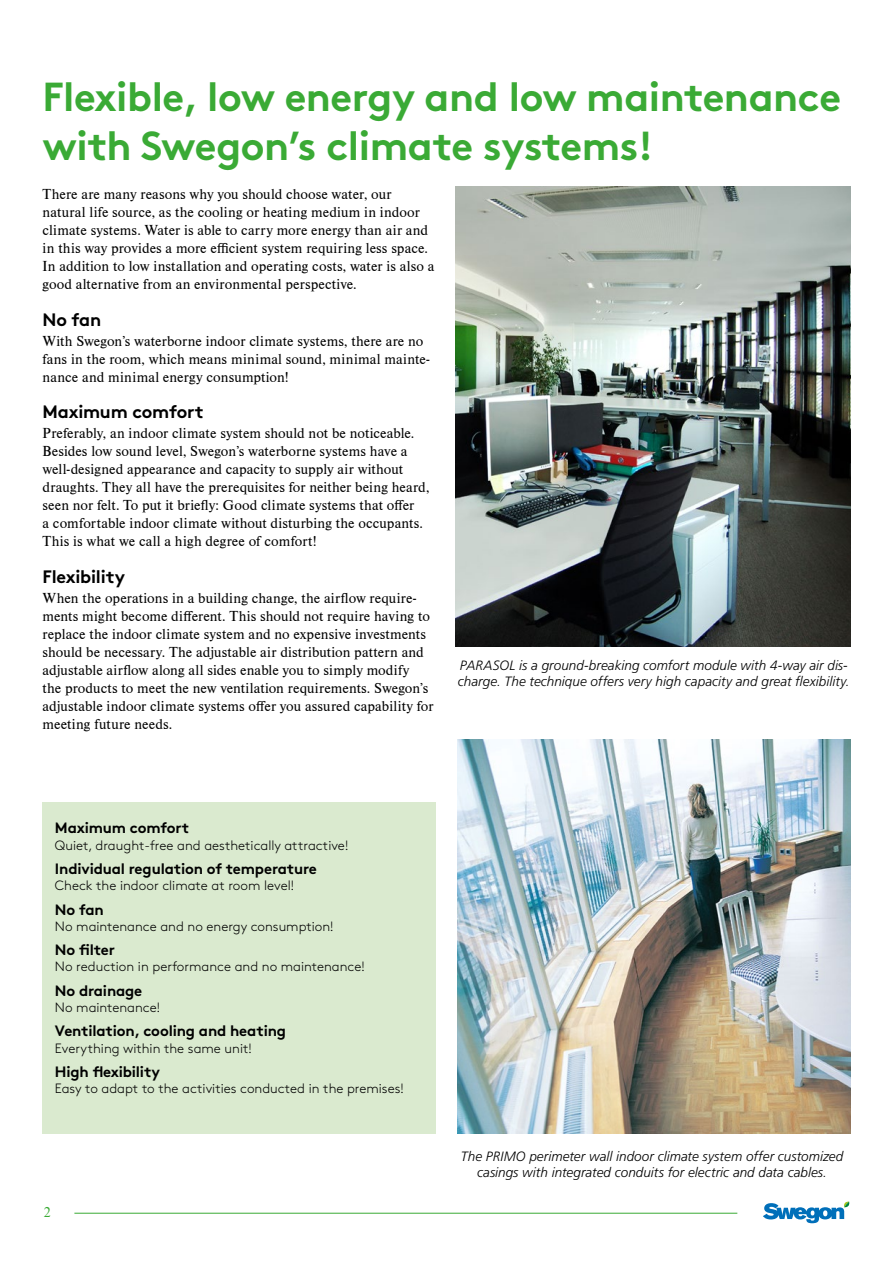
<style>
.page{position:relative;width:893px;height:1263px;background:#fff}
.page>*{position:absolute;margin:0;border:0;box-sizing:border-box;transform-origin:0 0}
.t1{font:700 40.5px/48.6px "Swegon Brown";letter-spacing:-.01em;color:#3aaa35}
.t2{font:700 18px "Swegon Brown";letter-spacing:-.01em;color:#000}
.t3{font:15px/18px "Nimbus Rom D";letter-spacing:.005em;color:#000}
.t4{font:700 15px "Swegon Brown";letter-spacing:-.01em;color:#000}
.t5{font:15px "Nimbus Rom D";color:#3aaa35}
.t6{font:300 13.5px "Swegon Brown";color:#000}
.t7{font:italic 300 13.5px/16.2px "Frutiger";color:#000}
</style>
<div class="page">
<img style="left:455px;top:187px;width:395px;height:459px">
<div style="left:43px;top:802px;width:393px;height:331px;background:#daeacf"></div>
<img style="left:457px;top:739px;width:393px;height:395px">
<hr style="left:74px;top:1213px;width:663px;height:1px;background:#3aaa35">
<svg style="left:763px;top:1201px;width:87px;height:22px"></svg>
<h1 class="t1" style="left:43px;top:68px;width:800px">Flexible, low energy and low maintenance with Swegon’s climate systems!</h1>
<p class="t3" style="left:43px;top:185px;width:393px">There are many reasons why you should choose water, our natural life source, as the cooling or heating medium in indoor climate systems. Water is able to carry more energy than air and in this way provides a more efficient system requiring less space.<br>In addition to low installation and operating costs, water is also a good alternative from an environmental perspective.</p>
<p class="t2" style="left:43px;top:305px;width:60px">No fan</p>
<p class="t3" style="left:43px;top:332px;width:389px">With Swegon’s waterborne indoor climate systems, there are no fans in the room, which means minimal sound, minimal mainte&shy;nance and minimal energy consumption!</p>
<p class="t2" style="left:43px;top:397px;width:163px">Maximum comfort</p>
<p class="t3" style="left:43px;top:425px;width:389px">Preferably, an indoor climate system should not be noticeable.<br>Besides low sound level, Swegon’s waterborne systems have a well-designed appearance and capacity to supply air without draughts. They all have the prerequisites for neither being heard, seen nor felt. To put it briefly: Good climate systems that offer<br>a comfortable indoor climate without disturbing the occupants.<br>This is what we call a high degree of comfort!</p>
<p class="t2" style="left:43px;top:562px;width:84px">Flexibility</p>
<p class="t3" style="left:43px;top:589px;width:393px">When the operations in a building change, the airflow require&shy;ments might become different. This should not require having to replace the indoor climate system and no expensive investments should be necessary. The adjustable air distribution pattern and adjustable airflow along all sides enable you to simply modify<br>the products to meet the new ventilation requirements. Swegon’s adjustable indoor climate systems offer you assured capability for meeting future needs.</p>
<p class="t7" style="left:458px;top:657px;width:393px">PARASOL is a ground-breaking comfort module with 4-way air dis&shy;charge. The technique offers very high capacity and great flexibility.</p>
<p class="t4" style="left:55px;top:816px;width:136px">Maximum comfort</p>
<p class="t6" style="left:55px;top:835px;width:295px">Quiet, draught-free and aesthetically attractive!</p>
<p class="t4" style="left:55px;top:857px;width:264px">Individual regulation of temperature</p>
<p class="t6" style="left:55px;top:875px;width:241px">Check the indoor climate at room level!</p>
<p class="t4" style="left:55px;top:897px;width:50px">No fan</p>
<p class="t6" style="left:55px;top:916px;width:280px">No maintenance and no energy consumption!</p>
<p class="t4" style="left:55px;top:938px;width:61px">No filter</p>
<p class="t6" style="left:55px;top:957px;width:311px">No reduction in performance and no maintenance!</p>
<p class="t4" style="left:55px;top:978px;width:89px">No drainage</p>
<p class="t6" style="left:55px;top:997px;width:107px">No maintenance!</p>
<p class="t4" style="left:55px;top:1019px;width:233px">Ventilation, cooling and heating</p>
<p class="t6" style="left:55px;top:1038px;width:198px">Everything within the same unit!</p>
<p class="t4" style="left:55px;top:1059px;width:107px">High flexibility</p>
<p class="t6" style="left:55px;top:1078px;width:350px">Easy to adapt to the activities conducted in the premises!</p>
<p class="t5" style="left:44px;top:1204px;width:9px">2</p>
<p class="t7" style="left:461px;top:1148px;width:384px;text-align:center">The PRIMO perimeter wall indoor climate system offer customized casings with integrated conduits for electric and data cables.</p>
</div>
